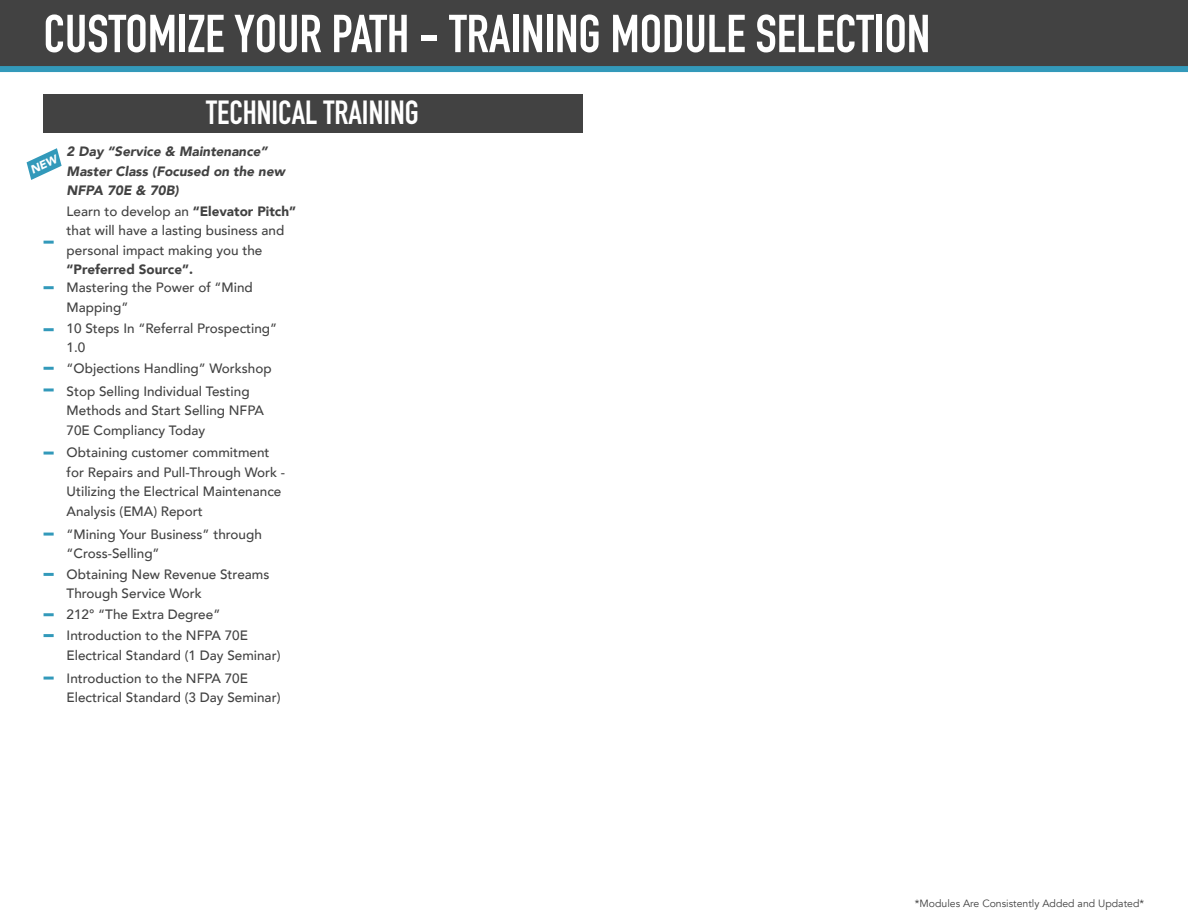
<style>
.page{position:relative;width:1188px;height:918px;background:#fff}
.page>*{position:absolute;margin:0;border:0;box-sizing:border-box;transform-origin:0 0}
.t1{font:700 52.5px "DIN Condensed";color:#fff}
.t2{font:700 33px "DIN Condensed";color:#fff}
.t3{font:500 13.5px/19.5px "Avenir";color:#424242}
.t4{font:italic 900 13.5px/19.5px "Avenir";color:#424242}
.t5{font:10.5px "Avenir";color:#424242}
.s1{font-weight:900}
</style>
<div class="page">
<svg style="left:0;top:0;width:1188px;height:72px;background:#40494b"></svg>
<div style="left:44px;top:94px;width:539px;height:39px;background:#424242"></div>
<svg style="left:44px;top:241px;width:10px;height:3px"></svg>
<svg style="left:44px;top:286px;width:10px;height:3px"></svg>
<svg style="left:44px;top:328px;width:10px;height:3px"></svg>
<svg style="left:44px;top:388px;width:10px;height:3px"></svg>
<svg style="left:44px;top:367px;width:10px;height:3px"></svg>
<svg style="left:44px;top:634px;width:10px;height:3px"></svg>
<svg style="left:44px;top:677px;width:10px;height:3px"></svg>
<svg style="left:44px;top:452px;width:10px;height:3px"></svg>
<svg style="left:44px;top:533px;width:10px;height:3px"></svg>
<svg style="left:44px;top:573px;width:10px;height:3px"></svg>
<svg style="left:44px;top:613px;width:10px;height:3px"></svg>
<svg style="left:27px;top:148px;width:35px;height:32px"></svg>
<p class="t1" style="left:44px;top:-2px;width:888px">CUSTOMIZE YOUR PATH - TRAINING MODULE SELECTION</p>
<p class="t2" style="left:206px;top:91px;width:214px">TECHNICAL TRAINING</p>
<p class="t4" style="left:67px;top:141px;width:220px">2 Day “Service &amp; Maintenance”<br>Master Class (Focused on the new<br>NFPA 70E &amp; 70B)</p>
<p class="t3" style="left:67px;top:200px;width:231px">Learn to develop an <span class="s1">“Elevator Pitch” </span>that will have a lasting business and personal impact making you the <span class="s1">“Preferred Source”.</span></p>
<p class="t3" style="left:67px;top:277px;width:188px">Mastering the Power of “Mind<br>Mapping”</p>
<p class="t3" style="left:67px;top:318px;width:212px">10 Steps In “Referral Prospecting”<br>1.0</p>
<p class="t3" style="left:67px;top:357px;width:207px">“Objections Handling” Workshop</p>
<p class="t3" style="left:67px;top:381px;width:199px">Stop Selling Individual Testing<br>Methods and Start Selling NFPA<br>70E Compliancy Today</p>
<p class="t3" style="left:67px;top:442px;width:220px">Obtaining customer commitment for Repairs and Pull-Through Work -<br>Utilizing the Electrical Maintenance<br>Analysis (EMA) Report</p>
<p class="t3" style="left:67px;top:523px;width:197px">“Mining Your Business” through “Cross-Selling”</p>
<p class="t3" style="left:67px;top:564px;width:204px">Obtaining New Revenue Streams<br>Through Service Work</p>
<p class="t3" style="left:67px;top:604px;width:155px">212° “The Extra Degree”</p>
<p class="t3" style="left:67px;top:625px;width:215px">Introduction to the NFPA 70E<br>Electrical Standard (1 Day Seminar)</p>
<p class="t3" style="left:67px;top:667px;width:215px">Introduction to the NFPA 70E<br>Electrical Standard (3 Day Seminar)</p>
<p class="t5" style="left:915px;top:897px;width:231px">*Modules Are Consistently Added and Updated*</p>
</div>
